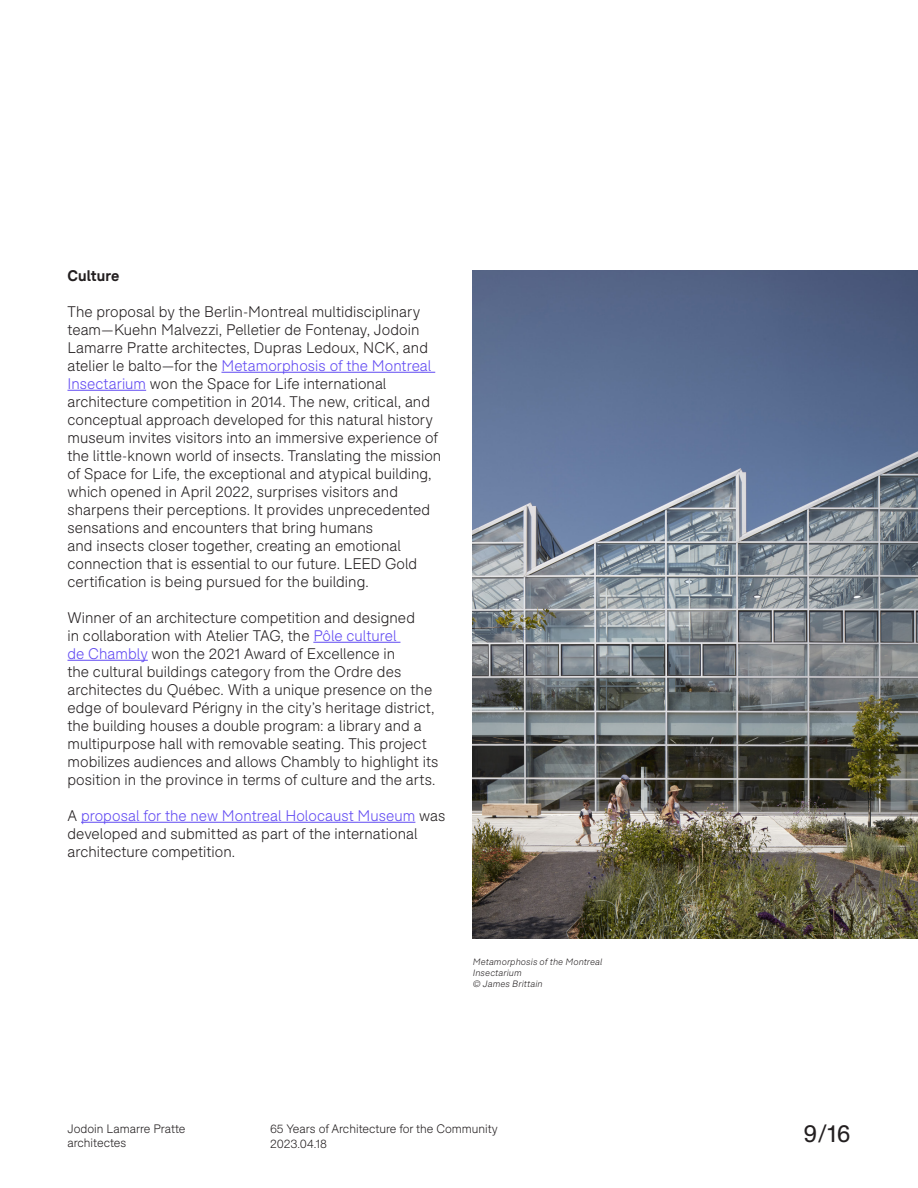
<style>
.page{position:relative;width:918px;height:1188px;background:#fff}
.page>*{position:absolute;margin:0;border:0;box-sizing:border-box;transform-origin:0 0}
.t1{font:24px "F37 Bolton";color:#231f20}
.t2{font:300 15px/18px "F37 Bolton";letter-spacing:.005em;color:#231f20}
.t3{font:700 15px "F37 Bolton";letter-spacing:.01em;color:#231f20}
.t4{font:300 12px/14.4px "F37 Bolton";color:#231f20}
.t5{font:italic 300 9px/10.8px "F37 Bolton";letter-spacing:.025em;color:#231f20}
.s1{color:#6049f2}
</style>
<div class="page">
<img style="left:472px;top:270px;width:446px;height:668px">
<hr style="left:221px;top:372px;width:214px;height:1px;background:#6049f2">
<hr style="left:68px;top:390px;width:78px;height:1px;background:#6049f2">
<hr style="left:313px;top:642px;width:87px;height:1px;background:#6049f2">
<hr style="left:68px;top:660px;width:80px;height:1px;background:#6049f2">
<hr style="left:81px;top:822px;width:334px;height:1px;background:#6049f2">
<p class="t3" style="left:68px;top:266px;width:53px">Culture</p>
<p class="t2" style="left:68px;top:302px;width:375px">The proposal by the Berlin-Montreal multidisciplinary team—Kuehn Malvezzi, Pelletier de Fontenay, Jodoin Lamarre Pratte architectes, Dupras Ledoux, NCK, and atelier le balto—for the <span class="s1">Metamorphosis of the Montreal Insectarium</span> won the Space for Life international architecture competition in 2014. The new, critical, and conceptual approach developed for this natural history museum invites visitors into an immersive experience of the little-known world of insects. Translating the mission of Space for Life, the exceptional and atypical building, which opened in April 2022, surprises visitors and sharpens their perceptions. It provides unprecedented sensations and encounters that bring humans<br>and insects closer together, creating an emotional connection that is essential to our future. LEED Gold certification is being pursued for the building.</p>
<p class="t2" style="left:68px;top:608px;width:372px">Winner of an architecture competition and designed<br>in collaboration with Atelier TAG, the <span class="s1">Pôle culturel<br>de Chambly</span> won the 2021 Award of Excellence in<br>the cultural buildings category from the Ordre des architectes du Québec. With a unique presence on the edge of boulevard Périgny in the city’s heritage district, the building houses a double program: a library and a multipurpose hall with removable seating. This project mobilizes audiences and allows Chambly to highlight its position in the province in terms of culture and the arts.</p>
<p class="t2" style="left:68px;top:806px;width:380px">A <span class="s1">proposal for the new Montreal Holocaust Museum</span> was developed and submitted as part of the international architecture competition.</p>
<p class="t5" style="left:472px;top:956px;width:131px">Metamorphosis of the Montreal<br>Insectarium<br>© James Brittain</p>
<p class="t4" style="left:68px;top:1122px;width:120px">Jodoin Lamarre Pratte architectes</p>
<h1 class="t1" style="left:804px;top:1119px;width:48px">9/16</h1>
<p class="t4" style="left:270px;top:1122px;width:229px">65 Years of Architecture for the Community<br>2023.04.18</p>
</div>
